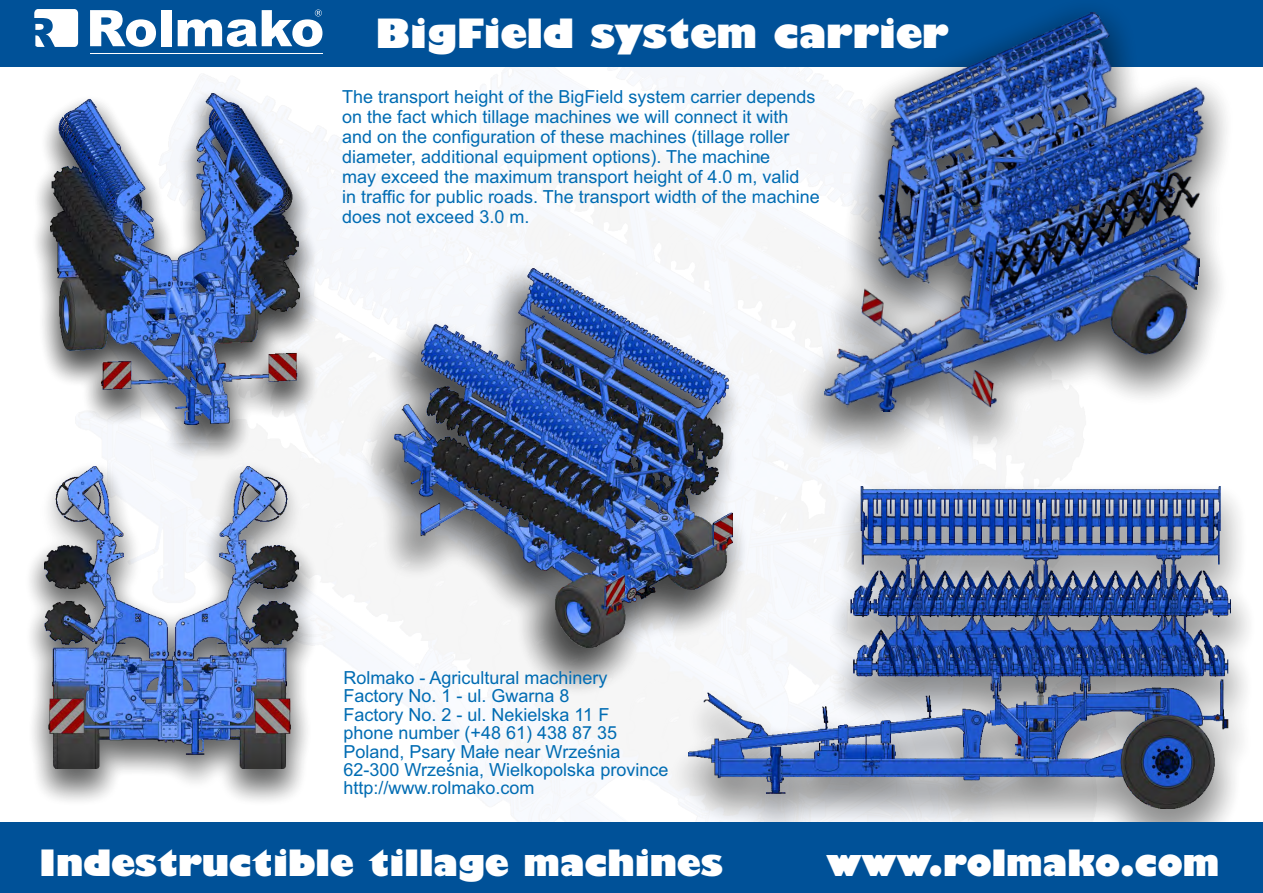
<style>
.page{position:relative;width:1263px;height:893px;background:#fff}
.page>*{position:absolute;margin:0;border:0;box-sizing:border-box;transform-origin:0 0}
.t1{font:800 40.05px "Humanist 521 L2";color:#fff}
.t2{font:800 36px "Humanist 521 L2";color:#fff}
.t3{font:18px/20.1px "Arial";color:#006cb3}
</style>
<div class="page">
<div style="left:642px;top:459px;width:621px;height:419px;background:#151616;opacity:.49"></div>
<img style="left:688px;top:521px;width:542px;height:288px">
<div style="left:332px;top:239px;width:439px;height:481px;background:#151616;opacity:.8"></div>
<img style="left:394px;top:268px;width:338px;height:380px">
<div style="left:13px;top:72px;width:324px;height:406px;background:#151616;opacity:.82"></div>
<img style="left:51px;top:93px;width:249px;height:332px">
<div style="left:6px;top:443px;width:330px;height:379px;background:#151616;opacity:.67"></div>
<img style="left:45px;top:466px;width:253px;height:303px">
<div style="left:0;top:0;width:1263px;height:67px;background:#005198"></div>
<svg style="left:90px;top:10px;width:66px;height:37px"></svg>
<div style="left:161px;top:10px;width:10px;height:36px;background:#fff"></div>
<svg style="left:178px;top:10px;width:144px;height:37px"></svg>
<svg style="left:34px;top:9px;width:44px;height:38px"></svg>
<hr style="left:90px;top:53px;width:232px;height:1px;background:#fff">
<div style="left:0;top:822px;width:1263px;height:71px;background:#005198"></div>
<div style="left:760px;top:0;width:503px;height:521px;background:#151616;opacity:.8"></div>
<img style="left:823px;top:0;width:402px;height:444px">
<h1 class="t1" style="left:376px;top:18px;width:574px">BigField system carrier</h1>
<p class="t3" style="left:342px;top:88px;width:479px">The transport height of the BigField system carrier depends on the fact which tillage machines we will connect it with and on the configuration of these machines (tillage roller diameter, additional equipment options). The machine<br>may exceed the maximum transport height of 4.0 m, valid<br>in traffic for public roads. The transport width of the machine does not exceed 3.0 m.</p>
<p class="t3" style="left:344px;top:670px;width:326px;line-height:18.5px">Rolmako - Agricultural machinery<br>Factory No. 1 - ul. Gwarna 8<br>Factory No. 2 - ul. Nekielska 11 F<br>phone number (+48 61) 438 87 35<br>Poland, Psary Małe near Września<br>62-300 Września, Wielkopolska province http://www.rolmako.com</p>
<h2 class="t2" style="left:39px;top:849px;width:685px">Indestructible tillage machines</h2>
<h2 class="t2" style="left:826px;top:849px;width:394px">www.rolmako.com</h2>
</div>
